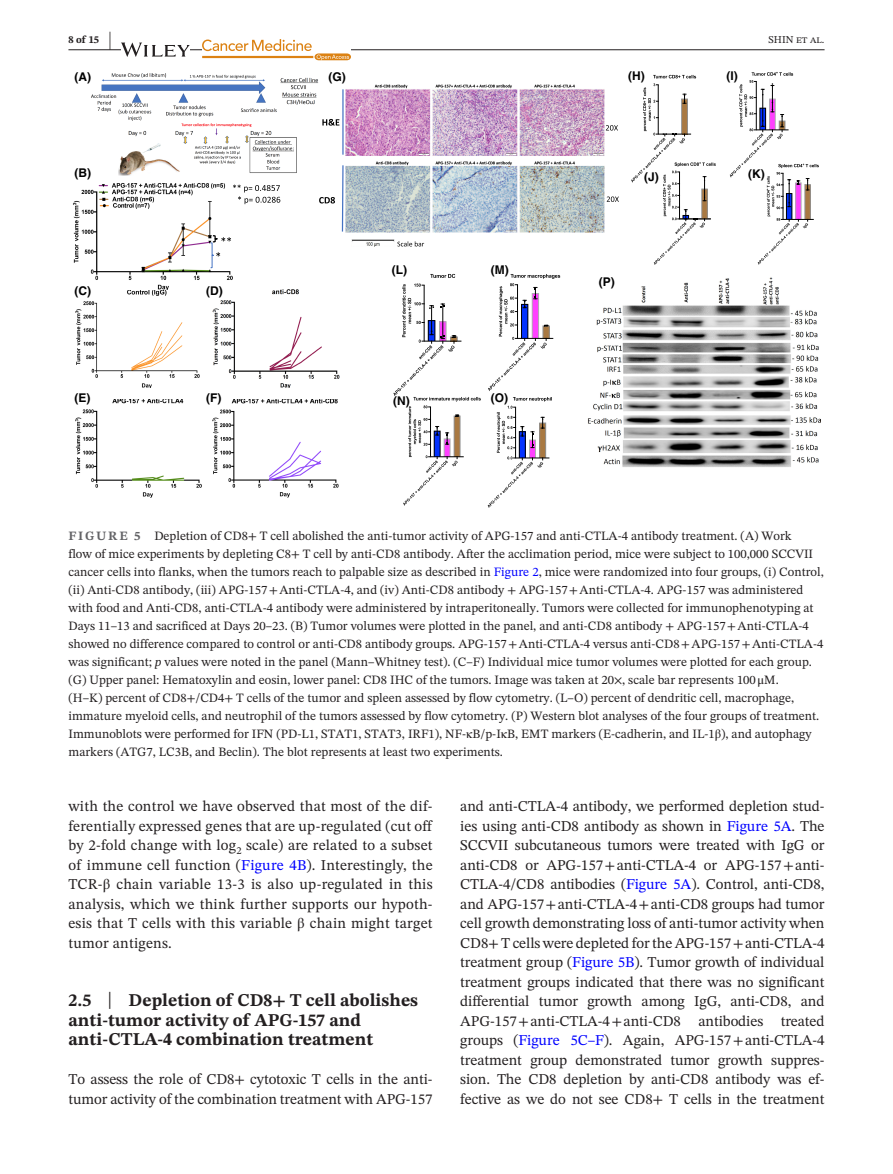
<style>
.page{position:relative;width:893px;height:1174px;background:#fff}
.page>*{position:absolute;margin:0;border:0;box-sizing:border-box;transform-origin:0 0}
.t1{font:700 18px/19.5px "STIX Two Text";color:#231f20}
.t2{font:15px/19.5px "STIX Two Text";letter-spacing:-.005em;color:#231f20;text-align:justify}
.t3{font:12.75px/18px "STIX Two Text";color:#231f20}
.t4{font:700 12px "Helvetica LT Std";color:#000}
.t5{font:10.5px "STIX Two Text";color:#231f20}
.t6{font:700 10.5px "STIX Two Text";color:#231f20}
.s1{font-size:21px}
.s2{font-weight:700;color:#636366}
.s3{font-family:"STIX"}
.s4{color:#00f}
.s5{font-style:italic}
.s6{font-weight:400;font-size:23.7px}
</style>
<div class="page">
<hr style="left:68px;top:49px;width:756px;height:1px;background:#231f20">
<svg style="left:121px;top:43px;width:69px;height:14px"></svg>
<svg style="left:202px;top:39px;width:149px;height:21px"></svg>
<img style="left:76px;top:290px;width:123px;height:98px">
<img style="left:75px;top:399px;width:126px;height:98px">
<img style="left:213px;top:399px;width:126px;height:98px">
<img style="left:213px;top:290px;width:126px;height:98px">
<img style="left:91px;top:74px;width:227px;height:101px">
<img style="left:73px;top:183px;width:160px;height:107px">
<svg style="left:210px;top:234px;width:21px;height:34px"></svg>
<svg style="left:233px;top:185px;width:47px;height:19px"></svg>
<svg style="left:319px;top:89px;width:25px;height:143px"></svg>
<svg style="left:488px;top:274px;width:72px;height:117px"></svg>
<svg style="left:393px;top:274px;width:88px;height:232px"></svg>
<svg style="left:488px;top:397px;width:64px;height:111px"></svg>
<svg style="left:631px;top:75px;width:85px;height:190px"></svg>
<svg style="left:730px;top:72px;width:89px;height:193px"></svg>
<img style="left:351px;top:240px;width:44px;height:7px">
<svg style="left:397px;top:241px;width:27px;height:5px"></svg>
<svg style="left:606px;top:125px;width:12px;height:6px"></svg>
<svg style="left:607px;top:196px;width:12px;height:6px"></svg>
<img style="left:345px;top:84px;width:259px;height:148px">
<img style="left:587px;top:277px;width:234px;height:190px">
<p class="t6" style="left:68px;top:32px;width:44px">8 of 15 <span class="s1">|</span></p>
<p class="t5" style="left:769px;top:32px;width:57px">SHIN et al.</p>
<p class="t4" style="left:74px;top:70px;width:18px">(A)</p>
<p class="t4" style="left:328px;top:70px;width:19px">(G)</p>
<p class="t4" style="left:628px;top:68px;width:18px">(H)</p>
<p class="t4" style="left:726px;top:68px;width:13px">(I)</p>
<p class="t4" style="left:74px;top:166px;width:18px">(B)</p>
<p class="t4" style="left:74px;top:284px;width:18px">(C)</p>
<p class="t4" style="left:206px;top:284px;width:18px">(D)</p>
<p class="t4" style="left:74px;top:391px;width:17px">(E)</p>
<p class="t4" style="left:206px;top:391px;width:17px">(F)</p>
<p class="t4" style="left:392px;top:262px;width:17px">(L)</p>
<p class="t4" style="left:491px;top:262px;width:19px">(M)</p>
<p class="t4" style="left:393px;top:393px;width:18px">(N)</p>
<p class="t4" style="left:491px;top:390px;width:19px">(O)</p>
<p class="t4" style="left:644px;top:169px;width:16px">(J)</p>
<p class="t4" style="left:748px;top:166px;width:18px">(K)</p>
<p class="t4" style="left:599px;top:274px;width:17px">(P)</p>
<p class="t3" style="left:68px;top:527px;width:757px"><span class="s2">FIGURE 5</span> Depletion of CD8<span class="s3">+</span> T cell abolished the anti-tumor activity of APG-157 and anti-CTLA-4 antibody treatment. (A) Work<br>flow of mice experiments by depleting C8<span class="s3">+</span> T cell by anti-CD8 antibody. After the acclimation period, mice were subject to 100,000 SCCVII cancer cells into flanks, when the tumors reach to palpable size as described in <span class="s4">Figure 2</span>, mice were randomized into four groups, (i) Control, (ii) Anti-CD8 antibody, (iii) APG-157<span class="s3">+</span>Anti-CTLA-4, and (iv) Anti-CD8 antibody <span class="s3">+</span> APG-157<span class="s3">+</span>Anti-CTLA-4. APG-157 was administered with food and Anti-CD8, anti-CTLA-4 antibody were administered by intraperitoneally. Tumors were collected for immunophenotyping at Days 11–13 and sacrificed at Days 20–23. (B) Tumor volumes were plotted in the panel, and anti-CD8 antibody <span class="s3">+</span> APG-157<span class="s3">+</span>Anti-CTLA-4 showed no difference compared to control or anti-CD8 antibody groups. APG-157<span class="s3">+</span>Anti-CTLA-4 versus anti-CD8<span class="s3">+</span>APG-157<span class="s3">+</span>Anti-CTLA-4 was significant; <span class="s5">p</span> values were noted in the panel (Mann–Whitney test). (C–F) Individual mice tumor volumes were plotted for each group. (G) Upper panel: Hematoxylin and eosin, lower panel: CD8 IHC of the tumors. Image was taken at 20<span class="s3">×</span>, scale bar represents 100<span class="s3">μ</span>M.<br>(H–K) percent of CD8<span class="s3">+</span>/CD4<span class="s3">+</span> T cells of the tumor and spleen assessed by flow cytometry. (L–O) percent of dendritic cell, macrophage, immature myeloid cells, and neutrophil of the tumors assessed by flow cytometry. (P) Western blot analyses of the four groups of treatment.<br>Immunoblots were performed for IFN (PD-L1, STAT1, STAT3, IRF1), NF-<span class="s3">κ</span>B/p-I<span class="s3">κ</span>B, EMT markers (E-cadherin, and IL-1<span class="s3">β</span>), and autophagy markers (ATG7, LC3B, and Beclin). The blot represents at least two experiments.</p>
<p class="t2" style="left:68px;top:796px;width:366px">with the control we have observed that most of the dif&shy;ferentially expressed genes that are up-regulated (cut off by 2-fold change with log<sub>2</sub> scale) are related to a subset of immune cell function (<span class="s4">Figure 4B</span>). Interestingly, the TCR-<span class="s3">β</span> chain variable 13-3 is also up-regulated in this analysis, which we think further supports our hypoth&shy;esis that T cells with this variable <span class="s3">β</span> chain might target tumor antigens.</p>
<h1 class="t1" style="left:68px;top:991px;width:351px">2.5 <span class="s6">|</span> Depletion of CD8<span class="s3">+</span> T cell abolishes anti-tumor activity of APG-157 and anti-CTLA-4 combination treatment</h1>
<p class="t2" style="left:68px;top:1069px;width:366px">To assess the role of CD8<span class="s3">+</span> cytotoxic T cells in the anti&shy;tumor activity of the combination treatment with APG-157</p>
<p class="t2" style="left:460px;top:796px;width:366px">and anti-CTLA-4 antibody, we performed depletion stud&shy;ies using anti-CD8 antibody as shown in <span class="s4">Figure 5A</span>. The SCCVII subcutaneous tumors were treated with IgG or anti-CD8 or APG-157<span class="s3">+</span>anti-CTLA-4 or APG-157<span class="s3">+</span>anti-CTLA-4/CD8 antibodies (<span class="s4">Figure 5A</span>). Control, anti-CD8, and APG-157<span class="s3">+</span>anti-CTLA-4<span class="s3">+</span>anti-CD8 groups had tumor cell growth demonstrating loss of anti-tumor activity when CD8<span class="s3">+</span> T cells were depleted for the APG-157<span class="s3">+</span>anti-CTLA-4 treatment group (<span class="s4">Figure 5B</span>). Tumor growth of individual treatment groups indicated that there was no significant differential tumor growth among IgG, anti-CD8, and APG-157<span class="s3">+</span>anti-CTLA-4<span class="s3">+</span>anti-CD8 antibodies treated groups (<span class="s4">Figure 5C–F</span>). Again, APG-157<span class="s3">+</span>anti-CTLA-4 treatment group demonstrated tumor growth suppres&shy;sion. The CD8 depletion by anti-CD8 antibody was ef&shy;fective as we do not see CD8<span class="s3">+</span> T cells in the treatment</p>
</div>
